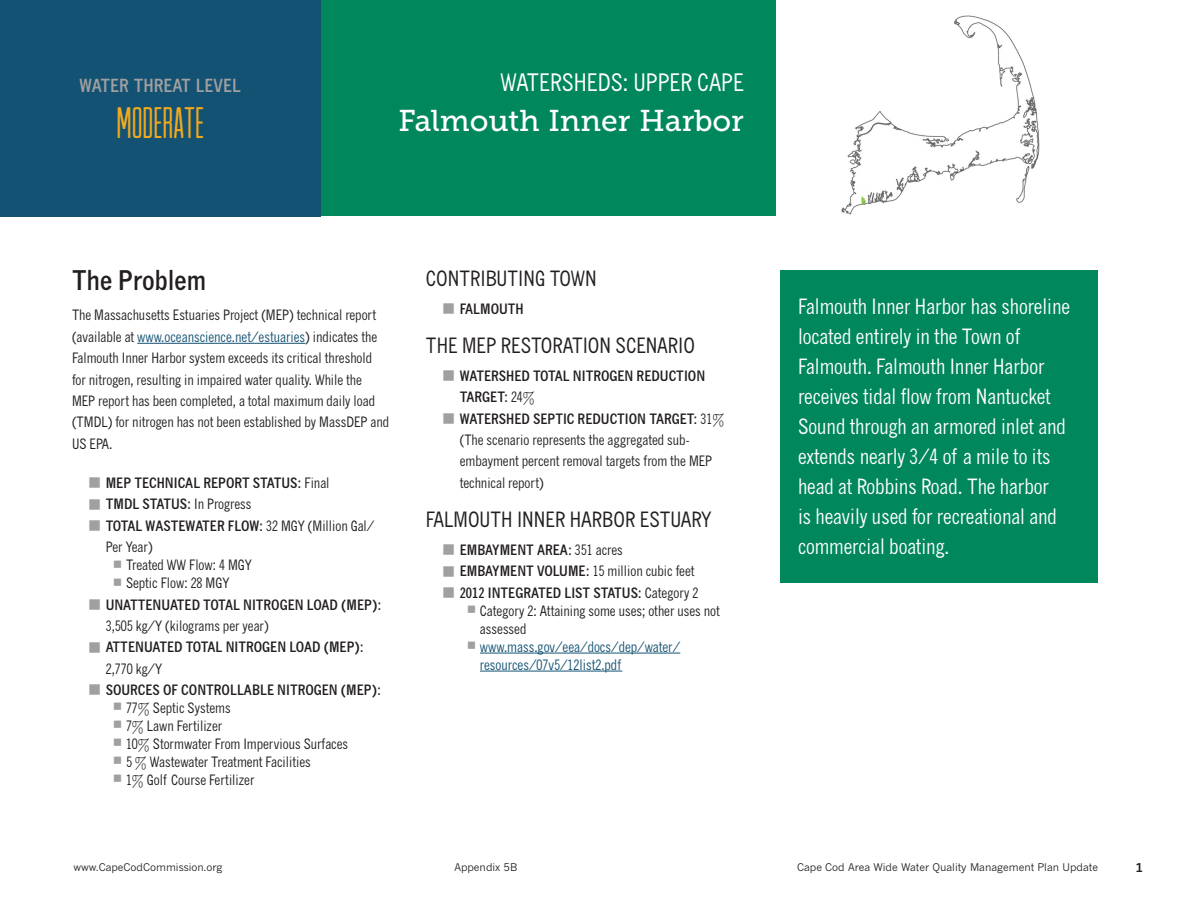
<style>
.page{position:relative;width:1188px;height:918px;background:#fff}
.page>*{position:absolute;margin:0;border:0;box-sizing:border-box;transform-origin:0 0}
.Threat-Moderate-new{font:43.95px "Arvil Sans";color:#f1a91d;scale:.78 1}
.Watershed_Names-Titl{font:30px "Museo Slab 500";color:#fff}
.Heading_2{font:700 condensed 27px "News Gothic MT Std";color:#231f20}
.Watershed_Region_-_T{font:condensed 24px "News Gothic MT Std";color:#fff}
.Chapter_Intro{font:condensed 21px/30px "News Gothic MT Std";color:#fff}
.Heading_3{font:condensed 21px "News Gothic MT Std";color:#231f20}
.Water_Threat-New{font:700 condensed 18px "News Gothic MT Std";color:#a1a0a0}
.t1{font:condensed 14.25px/21.3px "News Gothic MT Std";color:#231f20}
.t2{font:700 condensed 14.25px/21.3px "News Gothic MT Std";color:#231f20}
.t3{font:condensed 14.25px/18px "News Gothic MT Std";color:#145274}
.t4{font:700 12px "News Gothic MT Std";color:#231f20}
.t5{font:10.5px "News Gothic MT Std";color:#231f20}
.s1{color:#145274}
.s2{font-weight:400}
.s3{font-weight:700}
</style>
<div class="page">
<div style="left:0;top:0;width:776px;height:216px;background:#00875c"></div>
<div style="left:0;top:0;width:320px;height:216px;background:#145274"></div>
<div style="left:780px;top:270px;width:318px;height:312px;background:#00875c"></div>
<hr style="left:137px;top:343px;width:168px;height:1px;background:#145274">
<hr style="left:480px;top:653px;width:200px;height:1px;background:#145274">
<hr style="left:480px;top:671px;width:142px;height:1px;background:#145274">
<img style="left:841px;top:15px;width:199px;height:200px">
<p class="Water_Threat-New" style="left:80px;top:74px;width:163px">WATER THREAT LEVEL</p>
<p class="Threat-Moderate-new" style="left:116px;top:98px;width:114px">MODERATE</p>
<p class="Watershed_Region_-_T" style="left:500px;top:68px;width:245px">WATERSHEDS: UPPER CAPE</p>
<p class="Watershed_Names-Titl" style="left:398px;top:104px;width:347px">Falmouth Inner Harbor</p>
<p class="Heading_2" style="left:72px;top:264px;width:135px">The Problem</p>
<p class="t1" style="left:72px;top:305px;width:319px">The Massachusetts Estuaries Project (MEP) technical report (available at <span class="s1">www.oceanscience.net/estuaries</span>) indicates the Falmouth Inner Harbor system exceeds its critical threshold for nitrogen, resulting in impaired water quality. While the<br>MEP report has been completed, a total maximum daily load (TMDL) for nitrogen has not been established by MassDEP and US EPA.</p>
<p class="t2" style="left:106px;top:472px;width:225px">MEP TECHNICAL REPORT STATUS: <span class="s2">Final</span></p>
<p class="t2" style="left:106px;top:494px;width:147px">TMDL STATUS: <span class="s2">In Progress</span></p>
<p class="t1" style="left:106px;top:515px;width:270px"><span class="s3">TOTAL WASTEWATER FLOW:</span> 32 MGY (Million Gal/<br>Per Year)</p>
<p class="t1" style="left:126px;top:555px;width:127px">Treated WW Flow: 4 MGY</p>
<p class="t1" style="left:126px;top:573px;width:105px">Septic Flow: 28 MGY</p>
<p class="t2" style="left:106px;top:594px;width:277px">UNATTENUATED TOTAL NITROGEN LOAD (MEP):<br><span class="s2">3,505 kg/Y (kilograms per year)</span></p>
<p class="t2" style="left:106px;top:636px;width:260px">ATTENUATED TOTAL NITROGEN LOAD (MEP):<br><span class="s2">2,770 kg/Y</span></p>
<p class="t2" style="left:106px;top:679px;width:277px">SOURCES OF CONTROLLABLE NITROGEN (MEP):</p>
<p class="t1" style="left:126px;top:697px;width:106px">77% Septic Systems</p>
<p class="t1" style="left:126px;top:715px;width:98px">7% Lawn Fertilizer</p>
<p class="t1" style="left:126px;top:733px;width:224px">10% Stormwater From Impervious Surfaces</p>
<p class="t1" style="left:126px;top:751px;width:186px">5 % Wastewater Treatment Facilities</p>
<p class="t1" style="left:126px;top:769px;width:130px">1% Golf Course Fertilizer</p>
<p class="Heading_3" style="left:426px;top:266px;width:172px">CONTRIBUTING TOWN</p>
<p class="t2" style="left:460px;top:298px;width:66px">FALMOUTH</p>
<p class="Heading_3" style="left:426px;top:333px;width:270px">THE MEP RESTORATION SCENARIO</p>
<p class="t2" style="left:460px;top:365px;width:247px">WATERSHED TOTAL NITROGEN REDUCTION<br>TARGET: <span class="s2">24%</span></p>
<p class="t1" style="left:460px;top:408px;width:266px"><span class="s3">WATERSHED SEPTIC REDUCTION TARGET:</span> 31% (The scenario represents the aggregated sub&shy;embayment percent removal targets from the MEP technical report)</p>
<p class="Heading_3" style="left:426px;top:507px;width:287px">FALMOUTH INNER HARBOR ESTUARY</p>
<p class="t2" style="left:460px;top:539px;width:165px">EMBAYMENT AREA: <span class="s2">351 acres</span></p>
<p class="t1" style="left:460px;top:561px;width:236px"><span class="s3">EMBAYMENT VOLUME:</span> 15 million cubic feet</p>
<p class="t2" style="left:460px;top:582px;width:240px">2012 INTEGRATED LIST STATUS: <span class="s2">Category 2</span></p>
<p class="t1" style="left:480px;top:602px;width:241px;line-height:18px">Category 2: Attaining some uses; other uses not assessed</p>
<p class="t3" style="left:480px;top:638px;width:202px">www.mass.gov/eea/docs/dep/water/ resources/07v5/12list2.pdf</p>
<p class="Chapter_Intro" style="left:798px;top:291px;width:273px">Falmouth Inner Harbor has shoreline located entirely in the Town of<br>Falmouth. Falmouth Inner Harbor receives tidal flow from Nantucket<br>Sound through an armored inlet and extends nearly 3/4 of a mile to its head at Robbins Road. The harbor<br>is heavily used for recreational and commercial boating.</p>
<p class="t5" style="left:74px;top:860px;width:150px">www.CapeCodCommission.org</p>
<p class="t5" style="left:454px;top:861px;width:65px">Appendix 5B</p>
<p class="t5" style="left:797px;top:861px;width:302px">Cape Cod Area Wide Water Quality Management Plan Update</p>
<p class="t4" style="left:1135px;top:860px;width:9px">1</p>
</div>
